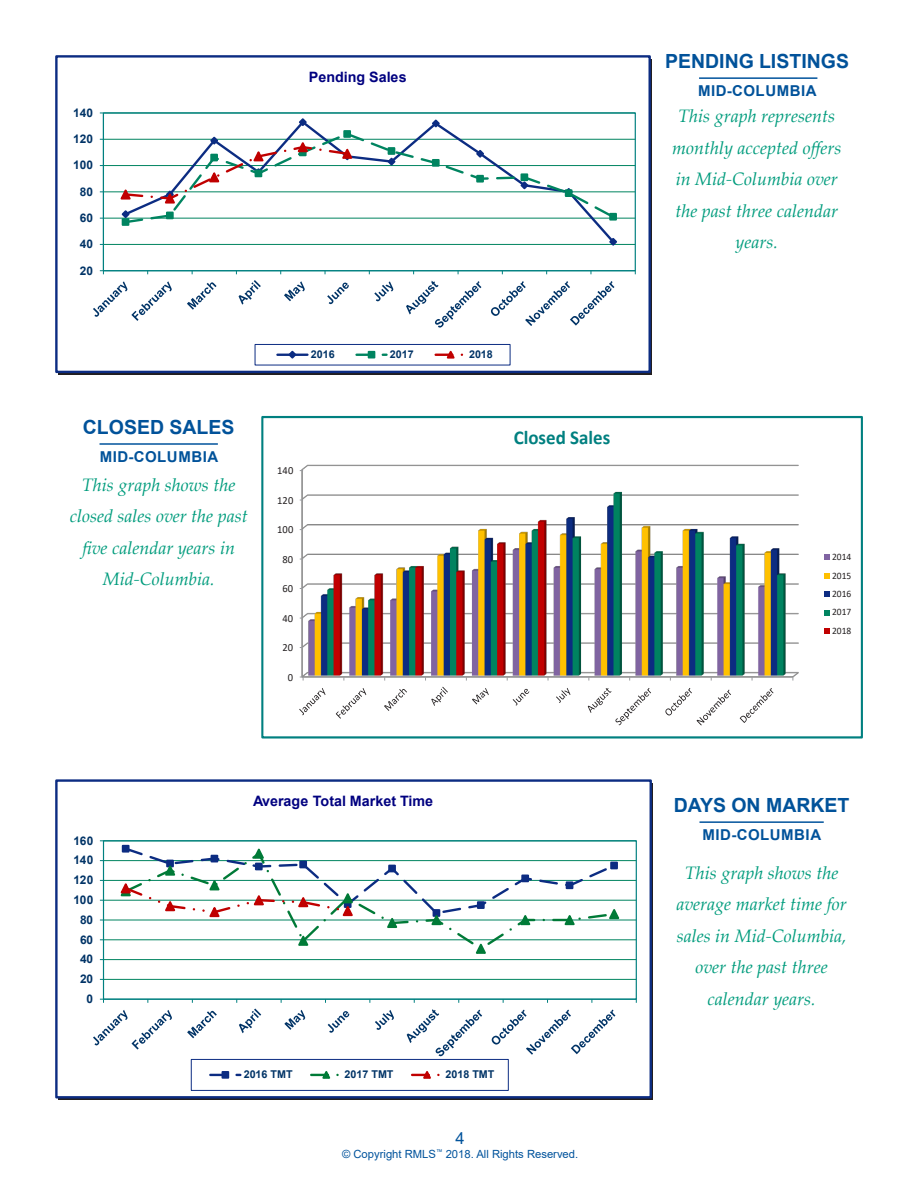
<style>
.page{position:relative;width:918px;height:1188px;background:#fff}
.page>*{position:absolute;margin:0;border:0;box-sizing:border-box;transform-origin:0 0}
.t1{font:700 19.65px "Calibri";color:#008080}
.t2{font:700 19.5px "Arial";color:#01529a}
.RMLS_Graph_Text{font:italic 18px/31.5px "Palatino Linotype";color:#009c7d;text-align:center}
.t3{font:16.5px "Arial";color:#01539c}
.Location{font:700 15px "Arial";letter-spacing:.035em;color:#01529a}
.t4{font:700 14.4px "Arial";color:#000080}
.t5{font:700 14.25px "Arial";color:#000080}
.t6{font:700 11.85px "Arial";color:#036}
.t7{font:11.25px "Arial";color:#01539c}
.t8{font:700 10.8px "Arial";letter-spacing:.005em;color:#036}
.t9{font:10.8px "Calibri";color:#231f20}
.t10{font:700 10.65px "Arial";letter-spacing:.005em;color:#036}
.t11{font:9.75px/18.5px "Calibri";color:#231f20;text-align:justify}
</style>
<div class="page">
<hr style="left:699px;top:77px;width:118px;height:2px;background:#01539c">
<hr style="left:100px;top:443px;width:118px;height:2px;background:#01539c">
<hr style="left:699px;top:821px;width:125px;height:2px;background:#01539c">
<hr style="left:103px;top:244px;width:532px;height:1px;background:#008460">
<hr style="left:103px;top:218px;width:532px;height:1px;background:#008460">
<hr style="left:103px;top:192px;width:532px;height:1px;background:#008460">
<hr style="left:103px;top:165px;width:532px;height:1px;background:#008460">
<hr style="left:103px;top:139px;width:532px;height:1px;background:#008460">
<div style="left:103px;top:112px;width:533px;height:159px;border:1px solid #008080"></div>
<hr style="left:103px;top:113px;width:1px;height:158px;background:#008080">
<hr style="left:103px;top:270px;width:532px;height:1px;background:#008080">
<svg style="left:122px;top:125px;width:488px;height:120px"></svg>
<svg style="left:430px;top:119px;width:11px;height:10px"></svg>
<svg style="left:608px;top:236px;width:11px;height:10px"></svg>
<svg style="left:354px;top:131px;width:262px;height:94px"></svg>
<div style="left:122px;top:218px;width:7px;height:8px;border:2px solid #008460"></div>
<svg style="left:386px;top:148px;width:11px;height:19px"></svg>
<div style="left:388px;top:147px;width:7px;height:8px;border:2px solid #008460"></div>
<div style="left:432px;top:159px;width:8px;height:8px;border:2px solid #008460"></div>
<div style="left:476px;top:175px;width:8px;height:8px;border:2px solid #008460"></div>
<svg style="left:519px;top:174px;width:11px;height:17px"></svg>
<div style="left:521px;top:173px;width:7px;height:8px;border:2px solid #008460"></div>
<svg style="left:563px;top:186px;width:11px;height:12px"></svg>
<div style="left:565px;top:189px;width:8px;height:8px;border:2px solid #008460"></div>
<div style="left:609px;top:213px;width:8px;height:8px;border:2px solid #008460"></div>
<svg style="left:118px;top:118px;width:236px;height:107px"></svg>
<svg style="left:93px;top:281px;width:79px;height:40px"></svg>
<svg style="left:187px;top:282px;width:30px;height:28px"></svg>
<svg style="left:239px;top:280px;width:22px;height:25px"></svg>
<svg style="left:284px;top:281px;width:21px;height:20px"></svg>
<svg style="left:327px;top:283px;width:22px;height:21px"></svg>
<svg style="left:374px;top:281px;width:19px;height:20px"></svg>
<svg style="left:406px;top:281px;width:75px;height:47px"></svg>
<svg style="left:491px;top:281px;width:123px;height:45px"></svg>
<div style="left:255px;top:344px;width:255px;height:21px;border:1px solid #0c2c82"></div>
<hr style="left:277px;top:354px;width:30px;height:2px;background:#0c2c82">
<svg style="left:287px;top:350px;width:11px;height:9px"></svg>
<svg style="left:357px;top:352px;width:30px;height:6px"></svg>
<div style="left:368px;top:351px;width:7px;height:8px;border:2px solid #008460"></div>
<svg style="left:436px;top:350px;width:28px;height:9px"></svg>
<div style="left:55px;top:55px;width:596px;height:318px;border:2px solid #0c2c82"></div>
<img style="left:301px;top:464px;width:498px;height:215px">
<svg style="left:299px;top:688px;width:26px;height:27px"></svg>
<svg style="left:336px;top:688px;width:30px;height:31px"></svg>
<svg style="left:384px;top:689px;width:23px;height:22px"></svg>
<svg style="left:431px;top:687px;width:17px;height:19px"></svg>
<svg style="left:472px;top:688px;width:17px;height:16px"></svg>
<svg style="left:513px;top:689px;width:16px;height:17px"></svg>
<svg style="left:556px;top:688px;width:14px;height:15px"></svg>
<svg style="left:588px;top:688px;width:63px;height:37px"></svg>
<svg style="left:665px;top:688px;width:66px;height:37px"></svg>
<svg style="left:740px;top:688px;width:33px;height:35px"></svg>
<svg style="left:825px;top:555px;width:5px;height:5px"></svg>
<svg style="left:825px;top:573px;width:5px;height:5px"></svg>
<svg style="left:825px;top:591px;width:5px;height:6px"></svg>
<svg style="left:825px;top:610px;width:5px;height:5px"></svg>
<svg style="left:825px;top:628px;width:5px;height:6px"></svg>
<div style="left:261px;top:416px;width:602px;height:323px;border:2px solid #008080"></div>
<hr style="left:104px;top:979px;width:532px;height:1px;background:#008460">
<hr style="left:104px;top:959px;width:532px;height:1px;background:#008460">
<hr style="left:104px;top:940px;width:532px;height:1px;background:#008460">
<hr style="left:104px;top:920px;width:532px;height:1px;background:#008460">
<hr style="left:104px;top:900px;width:532px;height:1px;background:#008460">
<hr style="left:104px;top:880px;width:532px;height:1px;background:#008460">
<hr style="left:104px;top:860px;width:532px;height:1px;background:#008460">
<div style="left:103px;top:840px;width:534px;height:160px;border:1px solid #008080"></div>
<hr style="left:103px;top:841px;width:1px;height:158px;background:#008080">
<hr style="left:104px;top:999px;width:532px;height:1px;background:#008080">
<div style="left:122px;top:845px;width:8px;height:8px;border:2px solid #0c2c82"></div>
<div style="left:610px;top:862px;width:8px;height:7px;border:2px solid #0c2c82"></div>
<svg style="left:617px;top:913px;width:4px;height:7px"></svg>
<svg style="left:119px;top:846px;width:498px;height:108px"></svg>
<svg style="left:93px;top:1010px;width:79px;height:40px"></svg>
<svg style="left:187px;top:1011px;width:30px;height:27px"></svg>
<svg style="left:239px;top:1009px;width:22px;height:24px"></svg>
<svg style="left:284px;top:1010px;width:21px;height:20px"></svg>
<svg style="left:328px;top:1011px;width:21px;height:22px"></svg>
<svg style="left:375px;top:1010px;width:19px;height:20px"></svg>
<svg style="left:407px;top:1009px;width:75px;height:47px"></svg>
<svg style="left:492px;top:1010px;width:123px;height:45px"></svg>
<div style="left:191px;top:1059px;width:317px;height:32px;border:1px solid #0c2c82"></div>
<svg style="left:210px;top:1072px;width:30px;height:6px"></svg>
<div style="left:222px;top:1071px;width:7px;height:8px;border:2px solid #0c2c82"></div>
<svg style="left:311px;top:1071px;width:28px;height:8px"></svg>
<svg style="left:412px;top:1071px;width:28px;height:8px"></svg>
<div style="left:55px;top:779px;width:597px;height:320px;border:2px solid #0c2c82"></div>
<p class="t6" style="left:73px;top:104px;width:21px">140</p>
<p class="t6" style="left:73px;top:131px;width:21px">120</p>
<p class="t6" style="left:73px;top:157px;width:21px">100</p>
<p class="t6" style="left:80px;top:183px;width:15px">80</p>
<p class="t6" style="left:80px;top:209px;width:15px">60</p>
<p class="t6" style="left:80px;top:236px;width:15px">40</p>
<p class="t6" style="left:80px;top:262px;width:15px">20</p>
<p class="t2" style="left:83px;top:413px;width:153px">CLOSED SALES</p>
<p class="Location" style="left:100px;top:446px;width:120px">MID-COLUMBIA</p>
<p class="RMLS_Graph_Text" style="left:70px;top:468px;width:179px">This graph shows the closed sales over the past five calendar years in<br>Mid-Columbia.</p>
<p class="t5" style="left:309px;top:67px;width:99px">Pending Sales</p>
<p class="t10" style="left:311px;top:347px;width:25px">2016</p>
<p class="t10" style="left:390px;top:347px;width:25px">2017</p>
<p class="t10" style="left:469px;top:347px;width:25px">2018</p>
<p class="t9" style="left:277px;top:463px;width:18px">140</p>
<p class="t9" style="left:277px;top:493px;width:18px">120</p>
<p class="t9" style="left:277px;top:522px;width:18px">100</p>
<p class="t9" style="left:283px;top:552px;width:12px">80</p>
<p class="t9" style="left:283px;top:581px;width:12px">60</p>
<p class="t9" style="left:283px;top:611px;width:12px">40</p>
<p class="t9" style="left:283px;top:640px;width:12px">20</p>
<p class="t9" style="left:288px;top:670px;width:7px">0</p>
<p class="t1" style="left:514px;top:424px;width:98px">Closed Sales</p>
<p class="t6" style="left:73px;top:832px;width:21px">160</p>
<p class="t6" style="left:73px;top:852px;width:21px">140</p>
<p class="t6" style="left:73px;top:872px;width:21px">120</p>
<p class="t6" style="left:73px;top:891px;width:21px">100</p>
<p class="t6" style="left:80px;top:911px;width:15px">80</p>
<p class="t6" style="left:80px;top:931px;width:15px">60</p>
<p class="t6" style="left:80px;top:951px;width:15px">40</p>
<p class="t6" style="left:80px;top:971px;width:15px">20</p>
<p class="t6" style="left:87px;top:990px;width:8px">0</p>
<p class="t4" style="left:253px;top:791px;width:182px">Average Total Market Time</p>
<p class="t8" style="left:244px;top:1067px;width:50px">2016 TMT</p>
<p class="t8" style="left:345px;top:1067px;width:50px">2017 TMT</p>
<p class="t8" style="left:446px;top:1067px;width:50px">2018 TMT</p>
<p class="t3" style="left:456px;top:1127px;width:11px">4</p>
<p class="t7" style="left:342px;top:1146px;width:238px">© Copyright RMLS<sup>™</sup> 2018. All Rights Reserved.</p>
<p class="t2" style="left:665px;top:48px;width:185px">PENDING LISTINGS</p>
<p class="Location" style="left:698px;top:80px;width:120px">MID-COLUMBIA</p>
<p class="RMLS_Graph_Text" style="left:672px;top:100px;width:171px">This graph represents monthly accepted offers in Mid-Columbia over the past three calendar years.</p>
<p class="t11" style="left:832px;top:547px;width:21px">2014<br>2015<br>2016<br>2017<br>2018</p>
<p class="t2" style="left:674px;top:792px;width:177px">DAYS ON MARKET</p>
<p class="Location" style="left:703px;top:824px;width:120px">MID-COLUMBIA</p>
<p class="RMLS_Graph_Text" style="left:677px;top:856px;width:172px">This graph shows the average market time for sales in Mid-Columbia, over the past three calendar years.</p>
</div>
